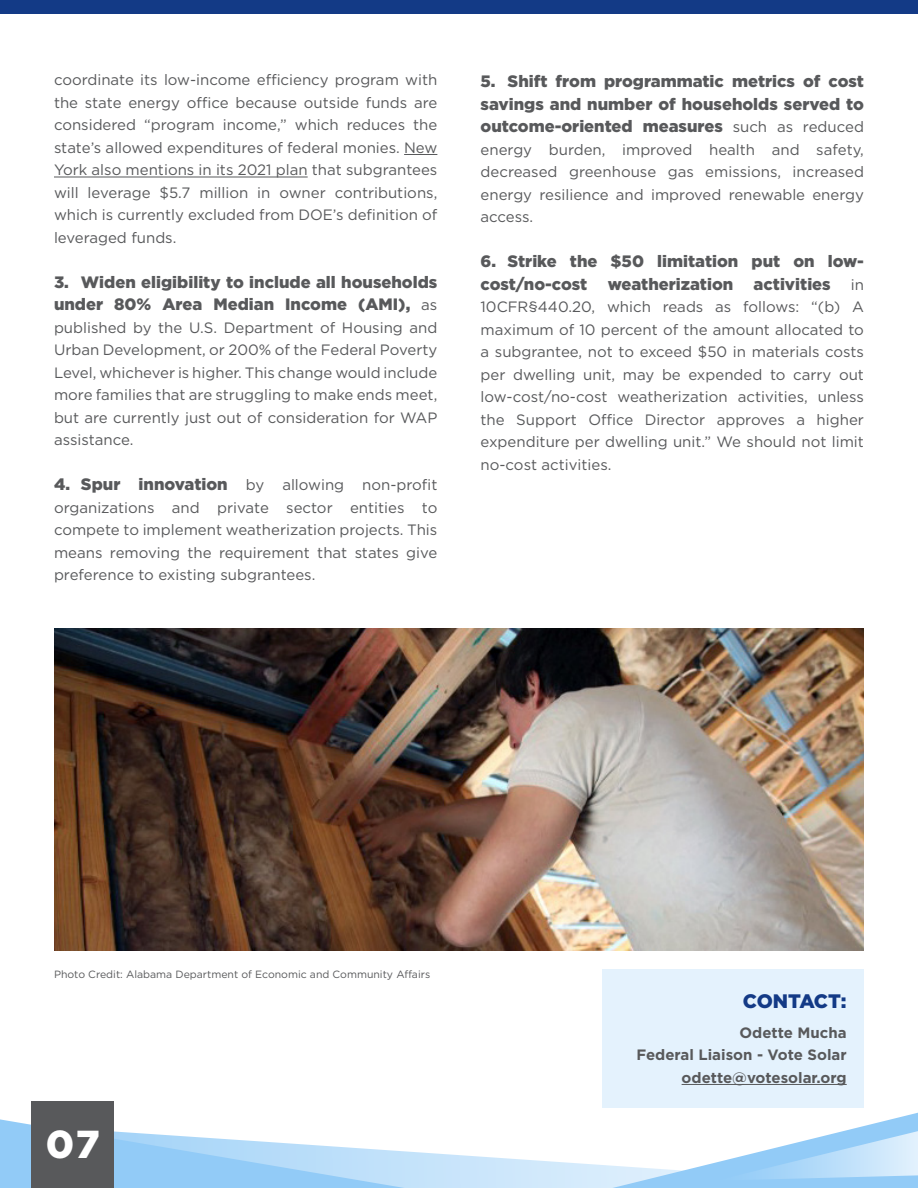
<style>
.page{position:relative;width:918px;height:1188px;background:#fff}
.page>*{position:absolute;margin:0;border:0;box-sizing:border-box;transform-origin:0 0}
.t1{font:900 39px "Gotham";color:#fff}
.t2{font:900 19.5px "Gotham";letter-spacing:-.01em;color:#133a86}
.t3{font:900 16.5px/22.5px "Gotham";color:#58595b}
.t4{font:15px/22.5px "Gotham";color:#58595b;text-align:justify}
.t5{font:700 15px "Gotham";color:#58595b}
.t6{font:10.5px "Gotham";color:#58595b}
.s1{font-weight:400;font-size:15px}
.s2{font-weight:900;font-size:16.5px}
</style>
<div class="page">
<hr style="left:404px;top:154px;width:33px;height:1px;background:#58595b">
<hr style="left:54px;top:177px;width:254px;height:1px;background:#58595b">
<div style="left:0;top:0;width:918px;height:14px;background:#133a86"></div>
<svg style="left:0;top:1113px;width:918px;height:75px"></svg>
<div style="left:32px;top:1101px;width:82px;height:87px;background:#58595b"></div>
<img style="left:54px;top:629px;width:810px;height:321px">
<div style="left:603px;top:970px;width:261px;height:138px;background:#e4f2fd"></div>
<hr style="left:682px;top:1084px;width:165px;height:1px;background:#58595b">
<p class="t4" style="left:54px;top:69px;width:385px">coordinate its low-income efficiency program with the state energy office because outside funds are considered “program income,” which reduces the state’s allowed expenditures of federal monies. New York also mentions in its 2021 plan that subgrantees will leverage $5.7 million in owner contributions, which is currently excluded from DOE’s definition of leveraged funds.</p>
<p class="t3" style="left:54px;top:270px;width:385px">3. Widen eligibility to include all households under 80% Area Median Income (AMI), <span class="s1">as</span></p>
<p class="t4" style="left:54px;top:316px;width:385px">published by the U.S. Department of Housing and Urban Development, or 200% of the Federal Poverty Level, whichever is higher. This change would include more families that are struggling to make ends meet, but are currently just out of consideration for WAP assistance.</p>
<p class="t4" style="left:54px;top:474px;width:385px"><span class="s2">4. Spur innovation</span> by allowing non-profit organizations and private sector entities to compete to implement weatherization projects. This means removing the requirement that states give preference to existing subgrantees.</p>
<p class="t3" style="left:481px;top:70px;width:385px;text-align:justify">5. Shift from programmatic metrics of cost savings and number of households served to outcome-oriented measures <span class="s1">such as reduced</span></p>
<p class="t4" style="left:481px;top:138px;width:385px">energy burden, improved health and safety, decreased greenhouse gas emissions, increased energy resilience and improved renewable energy access.</p>
<p class="t3" style="left:481px;top:250px;width:385px">6. Strike the $50 limitation put on low&shy;cost/no-cost weatherization activities</p>
<p class="t4" style="left:481px;top:273px;width:385px;text-indent:370px">in 10CFR§440.20, which reads as follows: “(b) A maximum of 10 percent of the amount allocated to a subgrantee, not to exceed $50 in materials costs per dwelling unit, may be expended to carry out low-cost/no-cost weatherization activities, unless the Support Office Director approves a higher expenditure per dwelling unit.” We should not limit no-cost activities.</p>
<p class="t6" style="left:54px;top:968px;width:378px">Photo Credit: Alabama Department of Economic and Community Affairs</p>
<p class="t1" style="left:46px;top:1122px;width:55px">07</p>
<p class="t2" style="left:743px;top:990px;width:105px">CONTACT:</p>
<p class="t5" style="left:740px;top:1023px;width:109px">Odette Mucha</p>
<p class="t5" style="left:637px;top:1045px;width:212px">Federal Liaison - Vote Solar</p>
<p class="t5" style="left:682px;top:1068px;width:167px">odette@votesolar.org</p>
</div>
